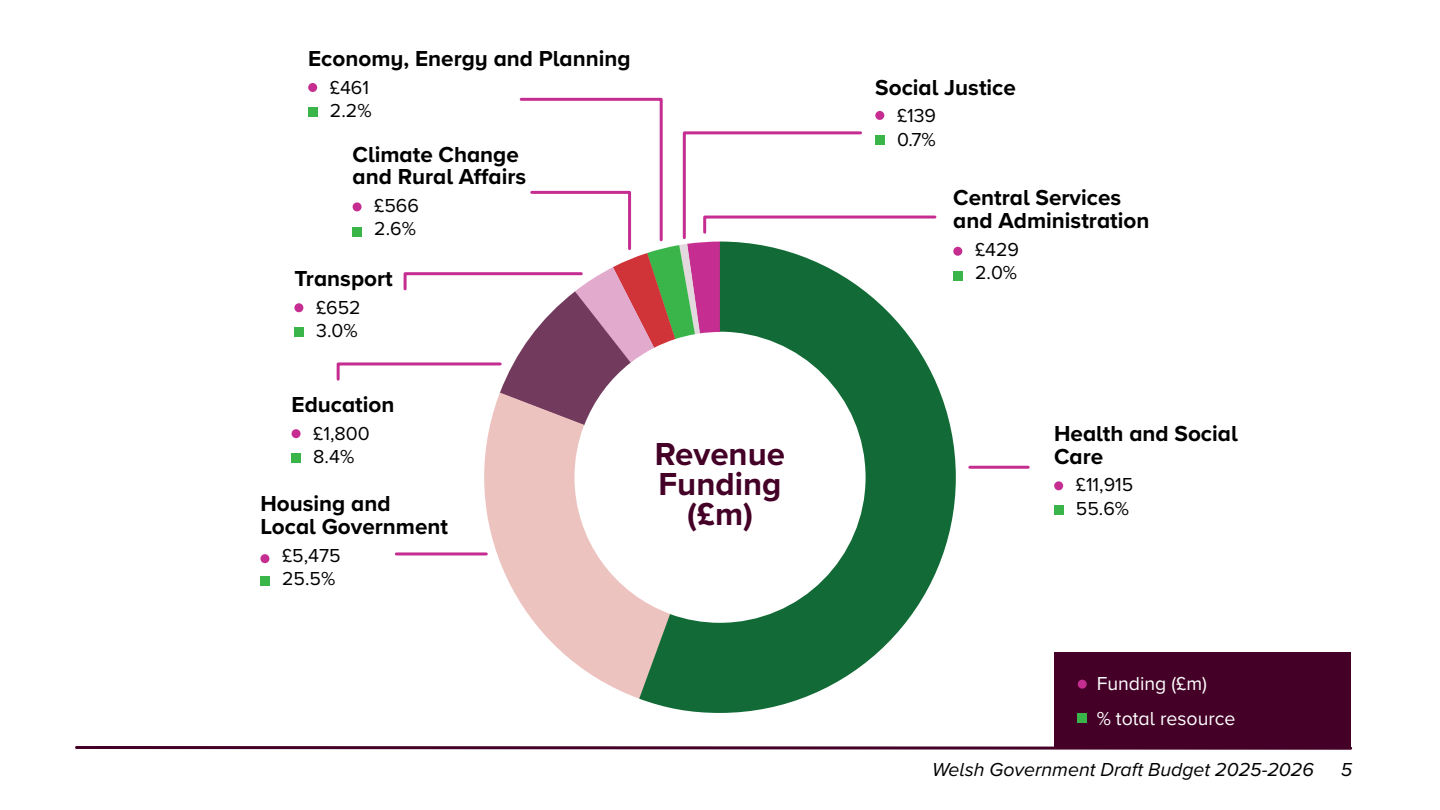
<style>
.page{position:relative;width:1440px;height:810px;background:#fff}
.page>*{position:absolute;margin:0;border:0;box-sizing:border-box;transform-origin:0 0}
.t1{font:700 33px/30px "Proxima Nova";color:#440027;text-align:center}
.pie_chart_text{font:700 22.5px/22.5px "Proxima Nova";color:#000}
.Pie_stats{font:19.5px "Proxima Nova";color:#000}
.t2{font:italic 19.5px "Proxima Nova";color:#000}
.Key_text{font:19.5px "Proxima Nova";color:#fff}
</style>
<div class="page">
<svg style="left:75px;top:746px;width:1278px;height:4px;background:#703d5a"></svg>
<svg style="left:454px;top:425px;width:185px;height:274px"></svg>
<svg style="left:639px;top:387px;width:317px;height:326px"></svg>
<hr style="left:970px;top:466px;width:58px;height:3px;background:#c62d91">
<hr style="left:396px;top:552px;width:90px;height:3px;background:#c62d91">
<div style="left:1054px;top:652px;width:297px;height:96px;background:#440027"></div>
<div style="left:1078px;top:680px;width:9px;height:9px;background:#c62d91;border-radius:50%"></div>
<div style="left:260px;top:554px;width:9px;height:9px;background:#c62d91;border-radius:50%"></div>
<div style="left:292px;top:429px;width:9px;height:9px;background:#c62d91;border-radius:50%"></div>
<div style="left:294px;top:303px;width:9px;height:9px;background:#c62d91;border-radius:50%"></div>
<svg style="left:336px;top:97px;width:602px;height:328px"></svg>
<div style="left:875px;top:111px;width:9px;height:9px;background:#c62d91;border-radius:50%"></div>
<div style="left:953px;top:247px;width:9px;height:9px;background:#c62d91;border-radius:50%"></div>
<div style="left:1054px;top:481px;width:9px;height:9px;background:#c62d91;border-radius:50%"></div>
<div style="left:308px;top:83px;width:9px;height:9px;background:#c62d91;border-radius:50%"></div>
<div style="left:1078px;top:713px;width:9px;height:10px;background:#39b54a"></div>
<div style="left:1054px;top:505px;width:9px;height:10px;background:#39b54a"></div>
<div style="left:953px;top:271px;width:10px;height:10px;background:#39b54a"></div>
<div style="left:875px;top:135px;width:10px;height:9px;background:#39b54a"></div>
<div style="left:308px;top:107px;width:9px;height:9px;background:#39b54a"></div>
<div style="left:353px;top:228px;width:9px;height:9px;background:#39b54a"></div>
<div style="left:294px;top:327px;width:10px;height:9px;background:#39b54a"></div>
<div style="left:260px;top:577px;width:10px;height:9px;background:#39b54a"></div>
<div style="left:292px;top:454px;width:9px;height:9px;background:#39b54a"></div>
<p class="pie_chart_text" style="left:308px;top:47px;width:324px">Economy, Energy and Planning</p>
<p class="Pie_stats" style="left:330px;top:73px;width:41px">£461</p>
<p class="Pie_stats" style="left:330px;top:96px;width:43px">2.2%</p>
<p class="pie_chart_text" style="left:353px;top:143px;width:175px">Climate Change and Rural Affairs</p>
<p class="Pie_stats" style="left:374px;top:191px;width:46px">£566</p>
<p class="Pie_stats" style="left:374px;top:214px;width:43px">2.6%</p>
<p class="pie_chart_text" style="left:294px;top:267px;width:100px">Transport</p>
<p class="Pie_stats" style="left:316px;top:293px;width:46px">£652</p>
<p class="Pie_stats" style="left:316px;top:316px;width:43px">3.0%</p>
<p class="pie_chart_text" style="left:875px;top:75px;width:142px">Social Justice</p>
<p class="Pie_stats" style="left:897px;top:101px;width:41px">£139</p>
<p class="Pie_stats" style="left:897px;top:125px;width:40px">0.7%</p>
<p class="pie_chart_text" style="left:953px;top:186px;width:198px">Central Services and Administration</p>
<p class="Pie_stats" style="left:975px;top:235px;width:45px">£429</p>
<p class="Pie_stats" style="left:975px;top:258px;width:44px">2.0%</p>
<p class="pie_chart_text" style="left:292px;top:393px;width:104px">Education</p>
<p class="Pie_stats" style="left:313px;top:419px;width:58px">£1,800</p>
<p class="Pie_stats" style="left:313px;top:442px;width:42px">8.4%</p>
<p class="pie_chart_text" style="left:1054px;top:422px;width:185px">Health and Social<br>Care</p>
<p class="Pie_stats" style="left:1076px;top:470px;width:59px">£11,915</p>
<p class="t1" style="left:655px;top:439px;width:132px">Revenue<br>Funding (£m)</p>
<p class="pie_chart_text" style="left:260px;top:492px;width:132px">Housing and</p>
<p class="Pie_stats" style="left:1076px;top:494px;width:55px">55.6%</p>
<p class="pie_chart_text" style="left:260px;top:515px;width:189px">Local Government</p>
<p class="Pie_stats" style="left:282px;top:541px;width:60px">£5,475</p>
<p class="Pie_stats" style="left:282px;top:564px;width:55px">25.5%</p>
<p class="Key_text" style="left:1097px;top:669px;width:112px">Funding (£m)</p>
<p class="Key_text" style="left:1097px;top:704px;width:140px">% total resource</p>
<p class="t2" style="left:932px;top:755px;width:383px">Welsh Government Draft Budget 2025-2026</p>
<p class="t2" style="left:1341px;top:755px;width:13px">5</p>
</div>
